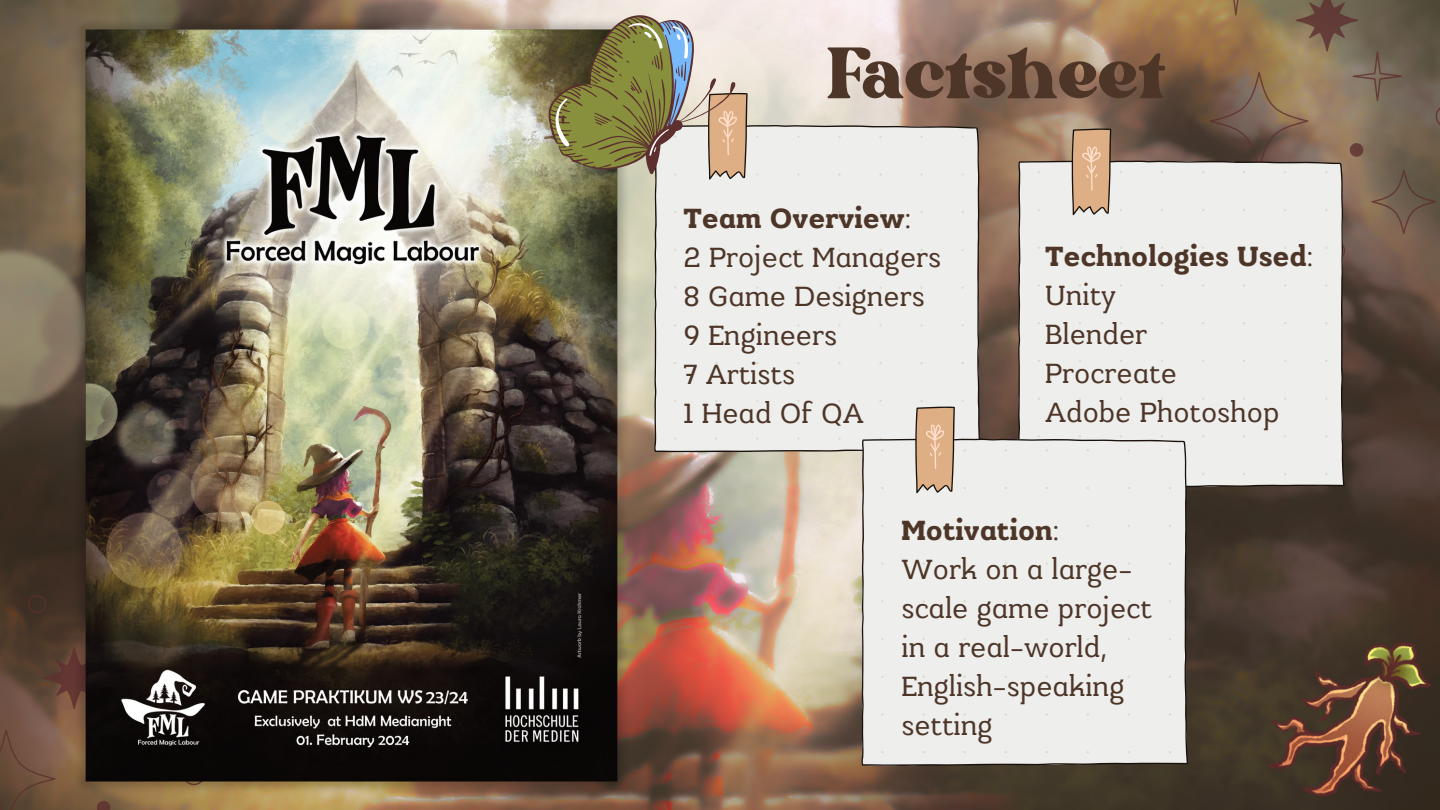
<style>
.page{position:relative;width:1440px;height:810px;background:#fff}
.page>*{position:absolute;margin:0;border:0;box-sizing:border-box;transform-origin:0 0}
.t1{font:99.8px "Bright";color:#4d3527}
.t2{font:30px/39px "Kulachat Slab";color:#4d3527}
.t3{font:700 30px "Kulachat Slab";color:#4d3527}
.s1{font-weight:400}
</style>
<div class="page">
<img style="left:0;top:0;width:1440px;height:810px">
<svg style="left:0;top:595px;width:205px;height:215px;background:#654a38"></svg>
<img style="left:70px;top:6px;width:564px;height:798px">
<svg style="left:1210px;top:0;width:230px;height:261px;background:#7f6a53"></svg>
<img style="left:1263px;top:633px;width:177px;height:177px">
<svg style="left:654px;top:93px;width:327px;height:359px;background:#e7e6e3"></svg>
<svg style="left:515px;top:0;width:237px;height:196px;background:#aca688"></svg>
<svg style="left:1018px;top:128px;width:326px;height:360px;background:#dedbd9"></svg>
<svg style="left:1072px;top:129px;width:39px;height:85px;background:#cda582"></svg>
<div style="left:861px;top:406px;width:327px;height:360px;background:#eeeeed"></div>
<svg style="left:916px;top:407px;width:38px;height:86px;background:#cfa683"></svg>
<p class="t1" style="left:828px;top:31px;width:341px">Factsheet</p>
<h1 class="t3" style="left:683px;top:200px;width:229px">Team Overview<span class="s1">:</span></h1>
<p class="t2" style="left:683px;top:237px;width:259px">2 Project Managers</p>
<p class="t2" style="left:683px;top:276px;width:243px">8 Game Designers</p>
<p class="t2" style="left:683px;top:315px;width:155px">9 Engineers</p>
<p class="t2" style="left:683px;top:354px;width:113px">7 Artists</p>
<p class="t2" style="left:683px;top:393px;width:182px">1 Head Of QA</p>
<p class="t3" style="left:1045px;top:238px;width:269px">Technologies Used<span class="s1">:</span></p>
<p class="t2" style="left:1045px;top:275px;width:72px">Unity</p>
<p class="t2" style="left:1045px;top:314px;width:103px">Blender</p>
<p class="t2" style="left:1045px;top:353px;width:133px">Procreate</p>
<p class="t2" style="left:1045px;top:392px;width:236px">Adobe Photoshop</p>
<p class="t3" style="left:901px;top:512px;width:159px">Motivation<span class="s1">:</span></p>
<p class="t2" style="left:901px;top:549px;width:252px">Work on a large&shy;scale game project in a real-world,<br>English-speaking setting</p>
</div>
